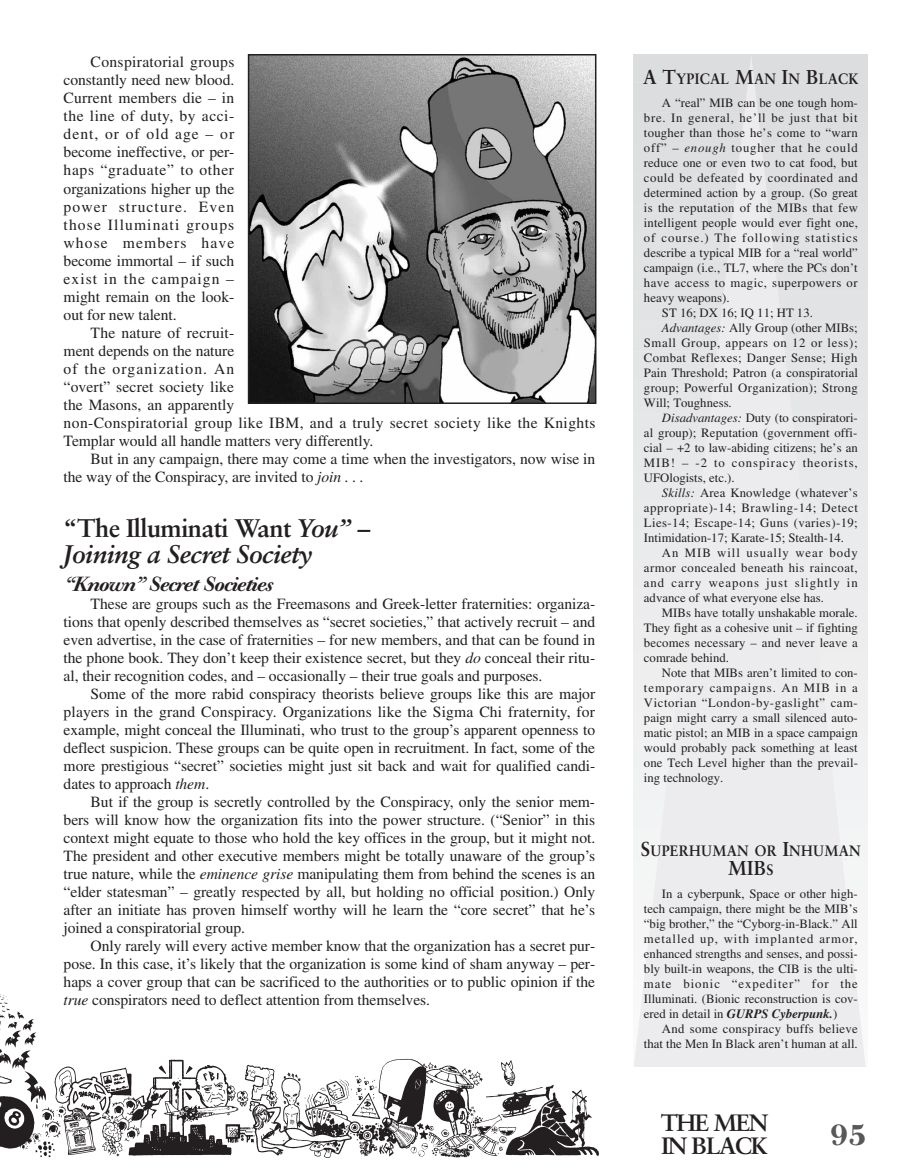
<style>
.page{position:relative;width:905px;height:1175px;background:#fff}
.page>*{position:absolute;margin:0;border:0;box-sizing:border-box;transform-origin:0 0}
.t1{font:700 30px "Bodoni Old Face BE";color:#57585a}
.t2{font:italic 700 25.5px/25.5px "Sabon";letter-spacing:-.02em;color:#231f20}
.t3{font:700 23.7px/22.5px "Sabon";letter-spacing:-.055em;color:#231f20}
.t4{font:italic 500 20.25px "Bodoni Old Face BE";letter-spacing:-.025em;color:#231f20}
.t5{font:700 20.1px "Sabon";color:#231f20;scale:.93 1}
.t6{font:15.6px/18px "Times";letter-spacing:-.005em;color:#231f20;text-align:justify}
.t7{font:700 15.15px "Sabon";letter-spacing:.02em;color:#231f20;scale:.93 1}
.t8{font:12.75px/15px "Times";letter-spacing:.01em;color:#231f20;text-align:justify}
.t9{font:12.75px "Times";letter-spacing:.075em;color:#231f20}
.t10{font:12.75px "Times";letter-spacing:.035em;color:#231f20}
.t11{font:12.75px "Times";letter-spacing:.045em;color:#231f20}
.t12{font:12.75px "Times";letter-spacing:.06em;color:#231f20}
.t13{font:12.75px "Times";letter-spacing:.05em;color:#231f20}
.t14{font:12.75px "Times";letter-spacing:.04em;color:#231f20}
.t15{font:12.75px "Times";letter-spacing:.03em;color:#231f20}
.s1{font-style:italic}
.s2{font-style:normal}
.s3{font-size:20.1px}
.s4{font-size:15.15px}
.s5{font-weight:700;font-style:italic}
</style>
<div class="page">
<svg style="left:633px;top:54px;width:232px;height:1013px;background:#e9e9eb"></svg>
<img style="left:0;top:994px;width:599px;height:164px">
<img style="left:251px;top:57px;width:342px;height:344px">
<div style="left:248px;top:54px;width:348px;height:350px;border:2px solid #231f20"></div>
<p class="t6" style="left:64px;top:55px;width:172px;text-indent:27px">Conspiratorial groups constantly need new blood.<br>Current members die – in the line of duty, by acci&shy;dent, or of old age – or become ineffective, or per&shy;haps “graduate” to other organizations higher up the power structure. Even those Illuminati groups whose members have become immortal – if such exist in the campaign – might remain on the look&shy;out for new talent.</p>
<p class="t6" style="left:64px;top:325px;width:533px;text-align:left;text-indent:27px">The nature of recruit-<br>ment depends on the nature<br>of the organization. An<br>“overt” secret society like<br>the Masons, an apparently<br>non-Conspiratorial group like IBM, and a truly secret society like the Knights Templar would all handle matters very differently.</p>
<p class="t6" style="left:64px;top:451px;width:533px;text-indent:27px">But in any campaign, there may come a time when the investigators, now wise in the way of the Conspiracy, are invited to <span class="s1">join . . .</span></p>
<h2 class="t2" style="left:64px;top:517px;width:308px"><span class="s2">“The Illuminati Want</span> You” –<br>Joining a Secret Society</h2>
<p class="t4" style="left:64px;top:576px;width:210px">“Known” Secret Societies</p>
<p class="t6" style="left:64px;top:596px;width:533px;text-indent:27px">These are groups such as the Freemasons and Greek-letter fraternities: organiza&shy;tions that openly described themselves as “secret societies,” that actively recruit – and even advertise, in the case of fraternities – for new members, and that can be found in the phone book. They don’t keep their existence secret, but they <span class="s1">do</span> conceal their ritu&shy;al, their recognition codes, and – occasionally – their true goals and purposes.</p>
<p class="t6" style="left:64px;top:686px;width:533px;text-indent:27px">Some of the more rabid conspiracy theorists believe groups like this are major players in the grand Conspiracy. Organizations like the Sigma Chi fraternity, for example, might conceal the Illuminati, who trust to the group’s apparent openness to deflect suspicion. These groups can be quite open in recruitment. In fact, some of the more prestigious “secret” societies might just sit back and wait for qualified candi&shy;dates to approach <span class="s1">them</span>.</p>
<p class="t6" style="left:64px;top:794px;width:533px;text-indent:27px">But if the group is secretly controlled by the Conspiracy, only the senior mem&shy;bers will know how the organization fits into the power structure. (“Senior” in this context might equate to those who hold the key offices in the group, but it might not.<br>The president and other executive members might be totally unaware of the group’s true nature, while the <span class="s1">eminence grise</span> manipulating them from behind the scenes is an “elder statesman” – greatly respected by all, but holding no official position.) Only after an initiate has proven himself worthy will he learn the “core secret” that he’s joined a conspiratorial group.</p>
<p class="t6" style="left:64px;top:938px;width:533px;text-indent:27px">Only rarely will every active member know that the organization has a secret pur&shy;pose. In this case, it’s likely that the organization is some kind of sham anyway – per&shy;haps a cover group that can be sacrificed to the authorities or to public opinion if the <span class="s1">true</span> conspirators need to deflect attention from themselves.</p>
<p class="t7" style="left:643px;top:73px;width:233px"><span class="s3">A T</span>YPICAL <span class="s3">M</span>AN <span class="s3">I</span>N <span class="s3">B</span>LACK</p>
<p class="t8" style="left:662px;top:96px;width:197px">A “real” MIB can be one tough hom-</p>
<p class="t12" style="left:644px;top:113px;width:215px">bre. In general, he’ll be just that bit</p>
<p class="t8" style="left:644px;top:126px;width:215px">tougher than those he’s come to “warn</p>
<p class="t12" style="left:644px;top:143px;width:215px">off” – <span class="s1">enough</span> tougher that he could</p>
<p class="t8" style="left:644px;top:156px;width:215px">reduce one or even two to cat food, but</p>
<p class="t14" style="left:644px;top:173px;width:215px">could be defeated by coordinated and</p>
<p class="t8" style="left:644px;top:186px;width:215px">determined action by a group. (So great</p>
<p class="t15" style="left:644px;top:203px;width:215px">is the reputation of the MIBs that few</p>
<p class="t8" style="left:644px;top:216px;width:215px">intelligent people would ever fight one,</p>
<p class="t9" style="left:644px;top:233px;width:215px">of course.) The following statistics</p>
<p class="t8" style="left:644px;top:246px;width:215px">describe a typical MIB for a “real world”</p>
<p class="t8" style="left:644px;top:261px;width:215px">campaign (i.e., TL7, where the PCs don’t</p>
<p class="t10" style="left:644px;top:278px;width:215px">have access to magic, superpowers or</p>
<p class="t8" style="left:644px;top:291px;width:87px">heavy weapons).</p>
<p class="t8" style="left:662px;top:306px;width:152px">ST 16; DX 16; IQ 11; HT 13.</p>
<p class="t8" style="left:662px;top:321px;width:197px"><span class="s1">Advantages:</span> Ally Group (other MIBs;</p>
<p class="t11" style="left:644px;top:338px;width:215px">Small Group, appears on 12 or less);</p>
<p class="t8" style="left:644px;top:351px;width:215px">Combat Reflexes; Danger Sense; High</p>
<p class="t8" style="left:644px;top:366px;width:215px">Pain Threshold; Patron (a conspiratorial</p>
<p class="t8" style="left:644px;top:381px;width:215px">group; Powerful Organization); Strong</p>
<p class="t8" style="left:644px;top:396px;width:89px">Will; Toughness.</p>
<p class="t8" style="left:662px;top:411px;width:197px"><span class="s1">Disadvantages:</span> Duty (to conspiratori-</p>
<p class="t8" style="left:644px;top:426px;width:215px">al group); Reputation (government offi-</p>
<p class="t8" style="left:644px;top:441px;width:215px">cial – +2 to law-abiding citizens; he’s an</p>
<p class="t9" style="left:644px;top:458px;width:215px">MIB! – -2 to conspiracy theorists,</p>
<p class="t8" style="left:644px;top:471px;width:92px">UFOlogists, etc.).</p>
<p class="t8" style="left:662px;top:486px;width:197px"><span class="s1">Skills:</span> Area Knowledge (whatever’s</p>
<p class="t13" style="left:644px;top:503px;width:215px">appropriate)-14; Brawling-14; Detect</p>
<p class="t10" style="left:644px;top:518px;width:215px">Lies-14; Escape-14; Guns (varies)-19;</p>
<p class="t8" style="left:644px;top:531px;width:202px">Intimidation-17; Karate-15; Stealth-14.</p>
<p class="t9" style="left:662px;top:548px;width:197px">An MIB will usually wear body</p>
<p class="t10" style="left:644px;top:563px;width:215px">armor concealed beneath his raincoat,</p>
<p class="t9" style="left:644px;top:578px;width:215px">and carry weapons just slightly in</p>
<p class="t8" style="left:644px;top:591px;width:181px">advance of what everyone else has.</p>
<p class="t8" style="left:662px;top:606px;width:197px">MIBs have totally unshakable morale.</p>
<p class="t8" style="left:644px;top:621px;width:215px">They fight as a cohesive unit – if fighting</p>
<p class="t8" style="left:644px;top:636px;width:215px">becomes necessary – and never leave a</p>
<p class="t8" style="left:644px;top:651px;width:86px">comrade behind.</p>
<p class="t8" style="left:662px;top:666px;width:197px">Note that MIBs aren’t limited to con-</p>
<p class="t9" style="left:644px;top:683px;width:215px">temporary campaigns. An MIB in a</p>
<p class="t11" style="left:644px;top:698px;width:215px">Victorian “London-by-gaslight” cam-</p>
<p class="t8" style="left:644px;top:711px;width:215px">paign might carry a small silenced auto-</p>
<p class="t8" style="left:644px;top:726px;width:215px">matic pistol; an MIB in a space campaign</p>
<p class="t8" style="left:644px;top:741px;width:215px">would probably pack something at least</p>
<p class="t8" style="left:644px;top:756px;width:215px">one Tech Level higher than the prevail-</p>
<p class="t8" style="left:644px;top:771px;width:81px">ing technology.</p>
<p class="t7" style="left:641px;top:844px;width:238px"><span class="s3">S</span>UPERHUMAN OR <span class="s3">I</span>NHUMAN</p>
<p class="t5" style="left:728px;top:860px;width:50px">MIB<span class="s4">S</span></p>
<p class="t8" style="left:644px;top:887px;width:215px;text-indent:18px">In a cyberpunk, Space or other high&shy;tech campaign, there might be the MIB’s “big brother,” the “Cyborg-in-Black.” All metalled up, with implanted armor, enhanced strengths and senses, and possi&shy;bly built-in weapons, the CIB is the ulti&shy;mate bionic “expediter” for the Illuminati. (Bionic reconstruction is cov&shy;ered in detail in <span class="s5">GURPS Cyberpunk.</span>)</p>
<p class="t8" style="left:644px;top:1022px;width:215px;text-align:right">And some conspiracy buffs believe that the Men In Black aren’t human at all.</p>
<h3 class="t3" style="left:660px;top:1113px;width:109px">THE MEN<br>IN BLACK</h3>
<h1 class="t1" style="left:830px;top:1123px;width:39px">95</h1>
</div>
